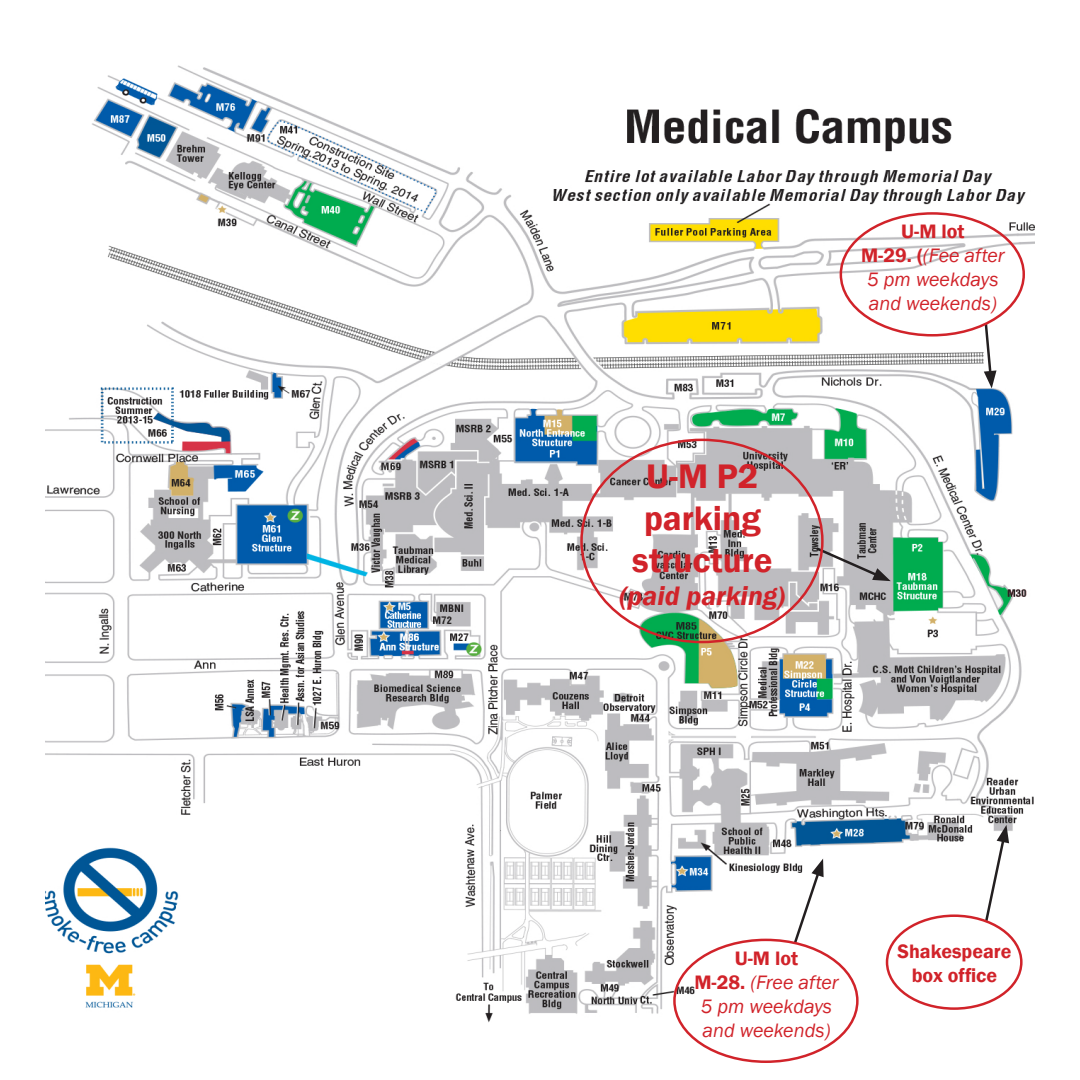
<style>
.page{position:relative;width:1080px;height:1080px;background:#fff}
.page>*{position:absolute;margin:0;border:0;box-sizing:border-box;transform-origin:0 0}
.t1{font:600 35px/42px "Franklin Gothic";color:#d1232a;text-align:center}
.t2{font:italic 600 27.5px "Franklin Gothic";color:#d1232a}
.t3{font:italic 20px/24px "Franklin Gothic";color:#d1232a;text-align:center}
.t4{font:600 20px/24px "Franklin Gothic";color:#d1232a;text-align:center}
.s1{font-weight:600;font-style:normal}
</style>
<div class="page">
<img style="left:45px;top:65px;width:990px;height:970px">
<svg style="left:792px;top:859px;width:32px;height:88px"></svg>
<svg style="left:983px;top:321px;width:14px;height:67px"></svg>
<svg style="left:814px;top:545px;width:77px;height:36px;background:#b4adb0"></svg>
<svg style="left:983px;top:825px;width:26px;height:100px"></svg>
<div style="left:886px;top:914px;width:137px;height:96px;border:2px solid #d1232a;border-radius:50%"></div>
<p class="t1" style="left:632px;top:455px;width:142px">U-M P2 parking structure</p>
<p class="t2" style="left:620px;top:578px;width:167px">(paid parking)</p>
<p class="t3" style="left:861px;top:220px;width:145px"><span class="s1">U-M lot<br>M-29. (</span>(Fee after<br>5 pm weekdays and weekends)</p>
<p class="t3" style="left:694px;top:947px;width:146px"><span class="s1">U-M lot<br>M-28.</span> (Free after<br>5 pm weekdays and weekends)</p>
<p class="t4" style="left:897px;top:939px;width:116px">Shakespeare box office</p>
</div>
